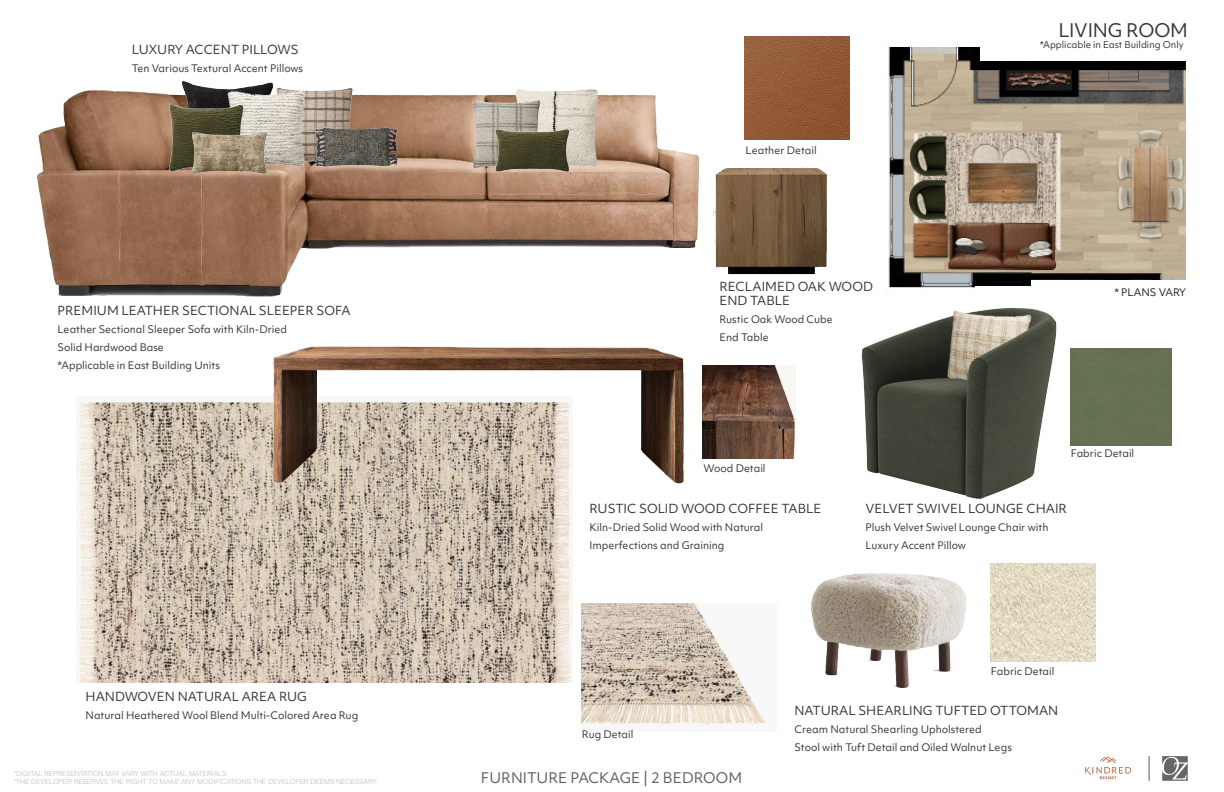
<style>
.page{position:relative;width:1224px;height:792px;background:#fff}
.page>*{position:absolute;margin:0;border:0;box-sizing:border-box;transform-origin:0 0}
.t1{font:18px "Objektiv Mk 1";letter-spacing:-.01em;color:#373434}
.t2{font:14px "Objektiv Mk 1";color:#625e5a}
.t3{font:12px/14.4px "Objektiv Mk 1";color:#373434}
.t4{font:10px/18px "Objektiv Mk 1";color:#373434}
.t5{font:10px "Objektiv Mk 1";color:#231f20}
.t6{font:9px "Objektiv Mk 1";color:#373434}
.t7{font:300 7px/7.8px "Helvetica LT Std";color:#bebebe}
</style>
<div class="page">
<img style="left:36px;top:90px;width:663px;height:207px">
<img style="left:175px;top:80px;width:99px;height:25px">
<img style="left:276px;top:88px;width:80px;height:80px">
<img style="left:227px;top:90px;width:78px;height:78px">
<img style="left:513px;top:89px;width:88px;height:79px">
<img style="left:316px;top:128px;width:83px;height:38px">
<img style="left:469px;top:98px;width:73px;height:72px">
<img style="left:495px;top:129px;width:74px;height:42px">
<img style="left:168px;top:105px;width:75px;height:66px">
<img style="left:193px;top:132px;width:73px;height:42px">
<img style="left:888px;top:47px;width:297px;height:242px">
<div style="left:1031px;top:280px;width:171px;height:54px;background:#fff"></div>
<div style="left:976px;top:287px;width:170px;height:54px;background:#fff"></div>
<div style="left:981px;top:30px;width:214px;height:31px;background:#fff"></div>
<img style="left:77px;top:398px;width:495px;height:285px">
<img style="left:811px;top:573px;width:156px;height:115px">
<img style="left:991px;top:563px;width:105px;height:99px">
<img style="left:745px;top:36px;width:104px;height:103px">
<img style="left:582px;top:603px;width:184px;height:122px">
<img style="left:713px;top:167px;width:114px;height:108px">
<img style="left:263px;top:346px;width:421px;height:142px">
<img style="left:702px;top:366px;width:93px;height:93px">
<img style="left:861px;top:308px;width:196px;height:191px">
<div style="left:1070px;top:348px;width:101px;height:98px;background:#667153"></div>
<svg style="left:1163px;top:756px;width:24px;height:25px"></svg>
<svg style="left:1149px;top:756px;width:1px;height:25px"></svg>
<img style="left:1085px;top:756px;width:46px;height:24px">
<p class="t3" style="left:132px;top:42px;width:168px">LUXURY ACCENT PILLOWS</p>
<p class="t4" style="left:132px;top:59px;width:173px">Ten Various Textural Accent Pillows</p>
<p class="t3" style="left:58px;top:304px;width:295px">PREMIUM LEATHER SECTIONAL SLEEPER SOFA</p>
<p class="t4" style="left:58px;top:321px;width:231px">Leather Sectional Sleeper Sofa with Kiln-Dried<br>Solid Hardwood Base<br>*Applicable in East Building Units</p>
<p class="t3" style="left:86px;top:689px;width:223px">HANDWOVEN NATURAL AREA RUG</p>
<p class="t4" style="left:86px;top:706px;width:274px">Natural Heathered Wool Blend Multi-Colored Area Rug</p>
<h1 class="t1" style="left:1058px;top:18px;width:131px">LIVING ROOM</h1>
<p class="t4" style="left:746px;top:141px;width:73px">Leather Detail</p>
<p class="t3" style="left:719px;top:279px;width:155px">RECLAIMED OAK WOOD<br>END TABLE</p>
<p class="t4" style="left:719px;top:311px;width:115px">Rustic Oak Wood Cube<br>End Table</p>
<p class="t4" style="left:704px;top:459px;width:64px">Wood Detail</p>
<p class="t6" style="left:1040px;top:38px;width:145px">*Applicable in East Building Only</p>
<p class="t5" style="left:1114px;top:285px;width:73px">* PLANS VARY</p>
<p class="t4" style="left:1071px;top:445px;width:65px">Fabric Detail</p>
<p class="t3" style="left:590px;top:501px;width:233px">RUSTIC SOLID WOOD COFFEE TABLE</p>
<p class="t4" style="left:590px;top:518px;width:175px">Kiln-Dried Solid Wood with Natural<br>Imperfections and Graining</p>
<p class="t3" style="left:865px;top:501px;width:203px">VELVET SWIVEL LOUNGE CHAIR</p>
<p class="t4" style="left:865px;top:518px;width:185px">Plush Velvet Swivel Lounge Chair with<br>Luxury Accent Pillow</p>
<p class="t4" style="left:991px;top:662px;width:65px">Fabric Detail</p>
<p class="t4" style="left:582px;top:726px;width:53px">Rug Detail</p>
<p class="t3" style="left:794px;top:703px;width:265px">NATURAL SHEARLING TUFTED OTTOMAN</p>
<p class="t4" style="left:794px;top:720px;width:219px">Cream Natural Shearling Upholstered<br>Stool with Tuft Detail and Oiled Walnut Legs</p>
<p class="t7" style="left:13px;top:770px;width:366px">*DIGITAL REPRESENTATION MAY VARY WITH ACTUAL MATERIALS.<br>*THE DEVELOPER RESERVES THE RIGHT TO MAKE ANY MODIFICATIONS THE DEVELOPER DEEMS NECESSARY.</p>
<h2 class="t2" style="left:481px;top:768px;width:263px">FURNITURE PACKAGE | 2 BEDROOM</h2>
</div>
